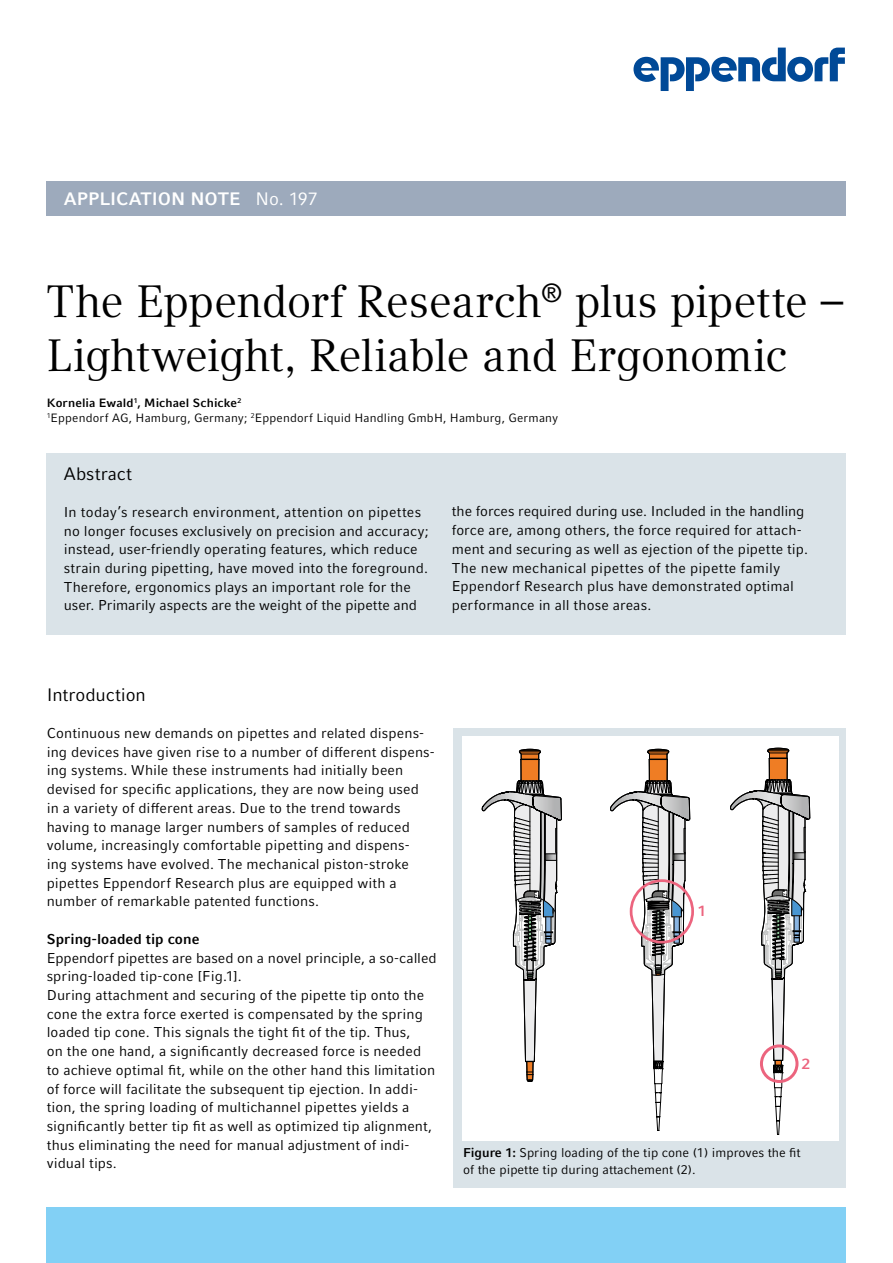
<style>
.page{position:relative;width:893px;height:1263px;background:#fff}
.page>*{position:absolute;margin:0;border:0;box-sizing:border-box;transform-origin:0 0}
._01_Headline_3_25pt{font:45px "Compatil Textfor Eppendorf";letter-spacing:-.015em;color:#000}
._03_Body_Copy_no_pi{font:700 18px "Compatil Factfor Eppendorf";letter-spacing:-.005em;color:#fff}
._03_Subtitle_9_5pt{font:18px "Compatil Factfor Eppendorf";color:#000}
.t1{font:700 15px "Compatil Factfor Eppendorf";color:#ec647e}
._03_Body_Copy_no_pi-2{font:14.25px/18.8px "Compatil Factfor Eppendorf";letter-spacing:.005em;color:#000}
._03_Body_Copy_no_pi-3{font:700 14.25px "Compatil Factfor Eppendorf";letter-spacing:.005em;color:#000}
.Caption_7pt{font:12.75px "Compatil Factfor Eppendorf";color:#000}
._01_Headline_3_25pt-2{font:12px "Compatil Factfor Eppendorf";letter-spacing:.015em;color:#000}
._01_Headline_3_25pt-3{font:700 12px "Compatil Factfor Eppendorf";letter-spacing:.01em;color:#000}
.s1{font-weight:400}
.s2{font-weight:700}
</style>
<div class="page">
<div style="left:454px;top:728px;width:392px;height:459px;background:#dae3e8"></div>
<div style="left:462px;top:736px;width:376px;height:405px;background:#fff"></div>
<div style="left:47px;top:453px;width:799px;height:181px;background:#dae3e8"></div>
<div style="left:47px;top:1208px;width:799px;height:55px;background:#82d0f5"></div>
<svg style="left:633px;top:48px;width:212px;height:43px"></svg>
<div style="left:47px;top:182px;width:799px;height:34px;background:#9daabc"></div>
<svg style="left:482px;top:749px;width:80px;height:333px"></svg>
<svg style="left:610px;top:749px;width:80px;height:382px"></svg>
<svg style="left:730px;top:748px;width:80px;height:387px"></svg>
<div style="left:630px;top:879px;width:64px;height:64px;border:3px solid #ec647e;border-radius:50%"></div>
<div style="left:760px;top:1044px;width:38px;height:39px;border:3px solid #ec647e;border-radius:50%"></div>
<p class="_03_Body_Copy_no_pi" style="left:64px;top:188px;width:256px">APPLICATION NOTE <span class="s1">No. 197</span></p>
<p class="_01_Headline_3_25pt" style="left:47px;top:275px;width:798px">The Eppendorf Research<sup>®</sup> plus pipette –</p>
<p class="_01_Headline_3_25pt" style="left:47px;top:329px;width:742px">Lightweight, Reliable and Ergonomic</p>
<p class="_01_Headline_3_25pt-3" style="left:47px;top:396px;width:196px">Kornelia Ewald<sup>1</sup>, Michael Schicke<sup>2</sup></p>
<p class="_01_Headline_3_25pt-2" style="left:47px;top:411px;width:513px"><sup>1</sup>Eppendorf AG, Hamburg, Germany; <sup>2</sup>Eppendorf Liquid Handling GmbH, Hamburg, Germany</p>
<p class="_03_Subtitle_9_5pt" style="left:64px;top:463px;width:70px">Abstract</p>
<p class="_03_Body_Copy_no_pi-2" style="left:64px;top:503px;width:359px">In today’s research environment, attention on pipettes</p>
<p class="_03_Body_Copy_no_pi-2" style="left:64px;top:521px;width:367px">no longer focuses exclusively on precision and accuracy;</p>
<p class="_03_Body_Copy_no_pi-2" style="left:64px;top:540px;width:366px">instead, user-friendly operating features, which reduce strain during pipetting, have moved into the foreground.</p>
<p class="_03_Body_Copy_no_pi-2" style="left:64px;top:577px;width:355px">Therefore, ergonomics plays an important role for the user. Primarily aspects are the weight of the pipette and</p>
<p class="_03_Body_Copy_no_pi-2" style="left:452px;top:502px;width:358px">the forces required during use. Included in the handling force are, among others, the force required for attach&shy;ment and securing as well as ejection of the pipette tip.</p>
<p class="_03_Body_Copy_no_pi-2" style="left:452px;top:558px;width:330px">The new mechanical pipettes of the pipette family</p>
<p class="_03_Body_Copy_no_pi-2" style="left:452px;top:577px;width:344px">Eppendorf Research plus have demonstrated optimal performance in all those areas.</p>
<p class="_03_Subtitle_9_5pt" style="left:47px;top:685px;width:101px">Introduction</p>
<p class="_03_Body_Copy_no_pi-2" style="left:47px;top:724px;width:389px">Continuous new demands on pipettes and related dispens&shy;ing devices have given rise to a number of different dispens&shy;ing systems. While these instruments had initially been devised for specific applications, they are now being used</p>
<p class="_03_Body_Copy_no_pi-2" style="left:47px;top:799px;width:355px">in a variety of different areas. Due to the trend towards</p>
<p class="_03_Body_Copy_no_pi-2" style="left:47px;top:817px;width:365px">having to manage larger numbers of samples of reduced</p>
<p class="_03_Body_Copy_no_pi-2" style="left:47px;top:836px;width:364px;text-align:justify">volume, increasingly comfortable pipetting and dispens&shy;ing systems have evolved. The mechanical piston-stroke pipettes Eppendorf Research plus are equipped with a</p>
<p class="_03_Body_Copy_no_pi-2" style="left:47px;top:892px;width:274px">number of remarkable patented functions.</p>
<p class="_03_Body_Copy_no_pi-3" style="left:47px;top:930px;width:154px">Spring-loaded tip cone</p>
<p class="_03_Body_Copy_no_pi-2" style="left:47px;top:948px;width:391px">Eppendorf pipettes are based on a novel principle, a so-called spring-loaded tip-cone [Fig.1].</p>
<p class="_03_Body_Copy_no_pi-2" style="left:47px;top:986px;width:379px">During attachment and securing of the pipette tip onto the</p>
<p class="_03_Body_Copy_no_pi-2" style="left:47px;top:1004px;width:378px">cone the extra force exerted is compensated by the spring</p>
<p class="_03_Body_Copy_no_pi-2" style="left:47px;top:1023px;width:365px">loaded tip cone. This signals the tight fit of the tip. Thus,</p>
<p class="_03_Body_Copy_no_pi-2" style="left:47px;top:1042px;width:376px">on the one hand, a significantly decreased force is needed</p>
<p class="_03_Body_Copy_no_pi-2" style="left:47px;top:1060px;width:390px">to achieve optimal fit, while on the other hand this limitation</p>
<p class="_03_Body_Copy_no_pi-2" style="left:47px;top:1079px;width:373px">of force will facilitate the subsequent tip ejection. In addi&shy;tion, the spring loading of multichannel pipettes yields a</p>
<p class="_03_Body_Copy_no_pi-2" style="left:47px;top:1117px;width:387px">significantly better tip fit as well as optimized tip alignment,</p>
<p class="_03_Body_Copy_no_pi-2" style="left:47px;top:1135px;width:364px">thus eliminating the need for manual adjustment of indi&shy;vidual tips.</p>
<p class="t1" style="left:698px;top:902px;width:10px">1</p>
<p class="t1" style="left:802px;top:1055px;width:10px">2</p>
<p class="Caption_7pt" style="left:463px;top:1145px;width:339px"><span class="s2">Figure 1:</span> Spring loading of the tip cone (1) improves the fit</p>
<p class="Caption_7pt" style="left:463px;top:1162px;width:234px">of the pipette tip during attachement (2).</p>
</div>
